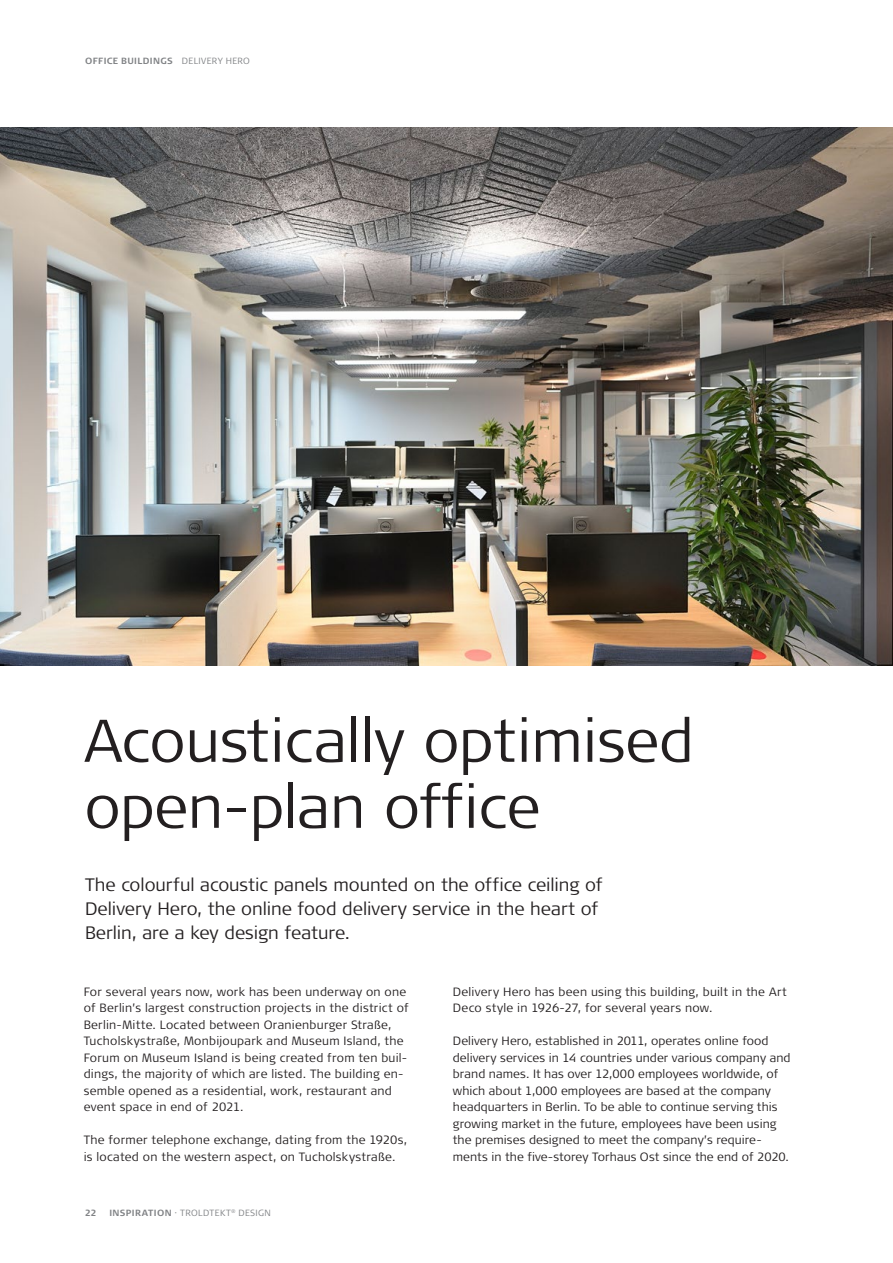
<style>
.page{position:relative;width:893px;height:1263px;background:#fff}
.page>*{position:absolute;margin:0;border:0;box-sizing:border-box;transform-origin:0 0}
.Rubrik{font:300 60px/66px "Signa Pro";letter-spacing:-.005em;color:#231f20}
.Underrubrik{font:300 18px/24px "Signa Pro";letter-spacing:-.005em;color:#231f20}
.Brødtext{font:300 12px/16.5px "Signa Pro";letter-spacing:.015em;color:#231f20}
.t1{font:700 9px "Signa Pro";letter-spacing:.045em;color:#808285}
.t2{font:300 9px "Signa Pro";letter-spacing:.04em;color:#808285}
.s1{font-weight:300}
.s2{font-weight:700}
</style>
<div class="page">
<img style="left:0;top:128px;width:893px;height:538px">
<p class="t1" style="left:85px;top:55px;width:166px">OFFICE BUILDINGS <span class="s1">DELIVERY HERO</span></p>
<p class="Rubrik" style="left:84px;top:705px;width:611px">Acoustically optimised open-plan office</p>
<p class="Underrubrik" style="left:85px;top:872px;width:519px">The colourful acoustic panels mounted on the office ceiling of<br>Delivery Hero, the online food delivery service in the heart of<br>Berlin, are a key design feature.</p>
<p class="Brødtext" style="left:84px;top:983px;width:326px">For several years now, work has been underway on one of Berlin’s largest construction projects in the district of Berlin-Mitte. Located between Oranienburger Straße, Tucholskystraße, Monbijoupark and Museum Island, the Forum on Museum Island is being created from ten buil&shy;dings, the majority of which are listed. The building en&shy;semble opened as a residential, work, restaurant and event space in end of 2021.</p>
<p class="Brødtext" style="left:84px;top:1131px;width:325px">The former telephone exchange, dating from the 1920s, is located on the western aspect, on Tucholskystraße.</p>
<p class="t1" style="left:85px;top:1206px;width:13px">22</p>
<p class="t2" style="left:109px;top:1206px;width:163px"><span class="s2">INSPIRATION</span> · TROLDTEKT<sup>®</sup> DESIGN</p>
<p class="Brødtext" style="left:453px;top:983px;width:335px">Delivery Hero has been using this building, built in the Art<br>Deco style in 1926-27, for several years now.</p>
<p class="Brødtext" style="left:453px;top:1032px;width:339px">Delivery Hero, established in 2011, operates online food delivery services in 14 countries under various company and brand names. It has over 12,000 employees worldwide, of which about 1,000 employees are based at the company headquarters in Berlin. To be able to continue serving this growing market in the future, employees have been using the premises designed to meet the company’s require&shy;ments in the five-storey Torhaus Ost since the end of 2020.</p>
</div>
